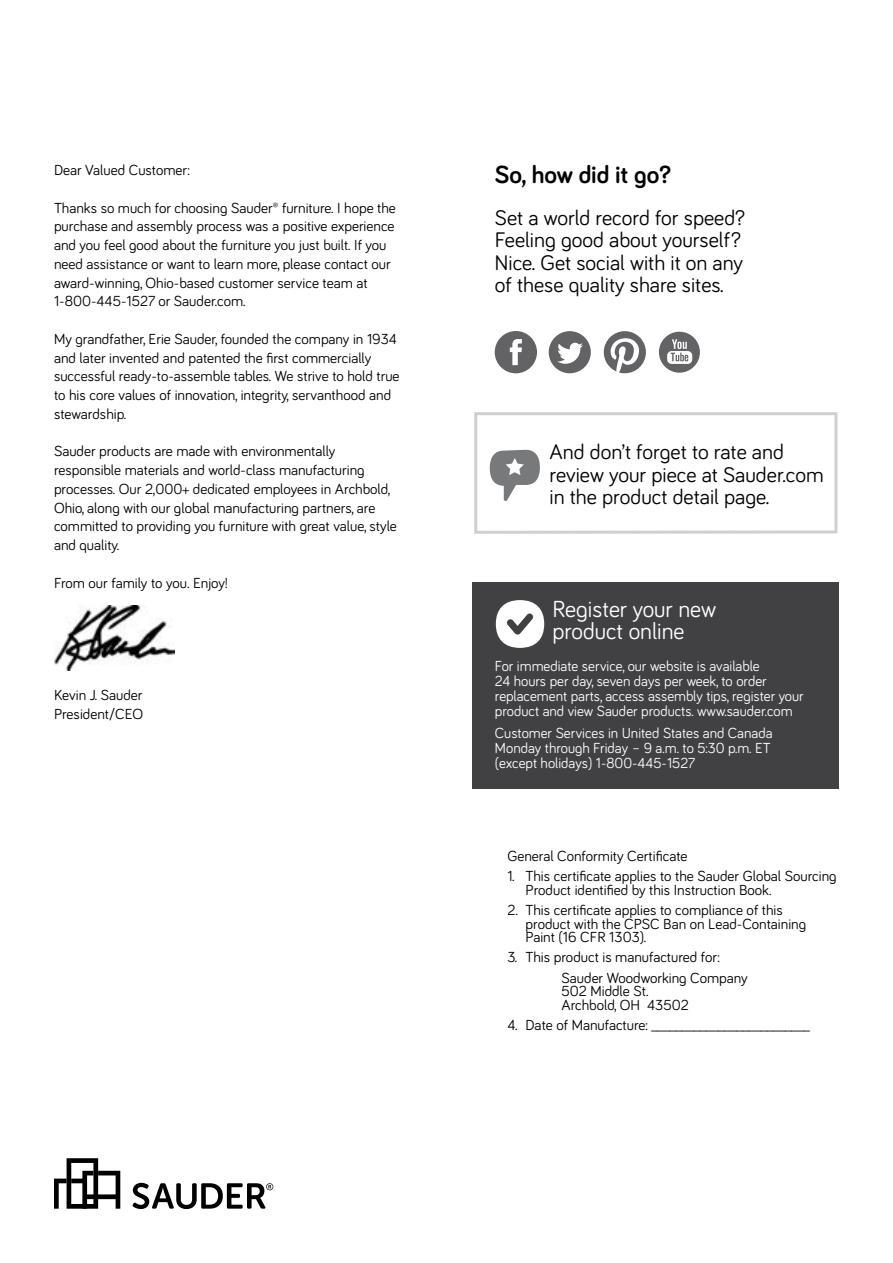
<style>
.page{position:relative;width:893px;height:1263px;background:#fff}
.page>*{position:absolute;margin:0;border:0;box-sizing:border-box;transform-origin:0 0}
.t1{font:700 25.5px "Bariol";color:#000}
.t2{font:24px/22.5px "Bariol";color:#fff}
.t3{font:21.75px/22.5px "Bariol";color:#000}
.t4{font:15px/18.8px "Bariol";color:#000}
.t5{font:15px/15px "Bariol";color:#fff}
</style>
<div class="page">
<div style="left:473px;top:583px;width:366px;height:206px;background:#414042"></div>
<svg style="left:54px;top:1158px;width:66px;height:51px"></svg>
<svg style="left:132px;top:1183px;width:141px;height:26px"></svg>
<img style="left:54px;top:605px;width:121px;height:66px">
<svg style="left:490px;top:450px;width:50px;height:51px"></svg>
<div style="left:474px;top:412px;width:363px;height:122px;border:3px solid #cdcfd0"></div>
<svg style="left:659px;top:332px;width:41px;height:41px"></svg>
<svg style="left:549px;top:331px;width:42px;height:42px"></svg>
<svg style="left:604px;top:331px;width:42px;height:42px"></svg>
<svg style="left:495px;top:331px;width:42px;height:42px"></svg>
<p class="t4" style="left:54px;top:160px;width:137px">Dear Valued Customer:</p>
<p class="t4" style="left:54px;top:198px;width:343px">Thanks so much for choosing Sauder® furniture. I hope the purchase and assembly process was a positive experience and you feel good about the furniture you just built. If you need assistance or want to learn more, please contact our award-winning, Ohio-based customer service team at 1-800-445-1527 or Sauder.com.</p>
<p class="t4" style="left:54px;top:329px;width:347px">My grandfather, Erie Sauder, founded the company in 1934 and later invented and patented the first commercially successful ready-to-assemble tables. We strive to hold true to his core values of innovation, integrity, servanthood and stewardship.</p>
<p class="t4" style="left:54px;top:441px;width:344px">Sauder products are made with environmentally responsible materials and world-class manufacturing processes. Our 2,000+ dedicated employees in Archbold, Ohio, along with our global manufacturing partners, are committed to providing you furniture with great value, style and quality.</p>
<p class="t4" style="left:54px;top:573px;width:176px">From our family to you. Enjoy!</p>
<p class="t4" style="left:54px;top:685px;width:91px">Kevin J. Sauder<br>President/CEO</p>
<h1 class="t1" style="left:495px;top:157px;width:177px">So, how did it go?</h1>
<h3 class="t3" style="left:495px;top:205px;width:252px">Set a world record for speed?<br>Feeling good about yourself?<br>Nice. Get social with it on any of these quality share sites.</h3>
<h3 class="t3" style="left:550px;top:439px;width:276px">And don’t forget to rate and review your piece at Sauder.com in the product detail page.</h3>
<h2 class="t2" style="left:552px;top:597px;width:165px">Register your new product online</h2>
<p class="t5" style="left:495px;top:658px;width:310px">For immediate service, our website is available<br>24 hours per day, seven days per week, to order replacement parts, access assembly tips, register your product and view Sauder products. www.sauder.com</p>
<p class="t5" style="left:495px;top:724px;width:279px">Customer Services in United States and Canada<br>Monday through Friday – 9 a.m. to 5:30 p.m. ET (except holidays) 1-800-445-1527</p>
<p class="t4" style="left:507px;top:846px;width:182px">General Conformity Certificate</p>
<p class="t4" style="left:525px;top:869px;width:313px;line-height:13.5px;text-indent:-18px">1. This certificate applies to the Sauder Global Sourcing<br>Product identified by this Instruction Book.</p>
<p class="t4" style="left:525px;top:902px;width:282px;line-height:13.5px;text-indent:-18px">2. This certificate applies to compliance of this product with the CPSC Ban on Lead-Containing<br>Paint (16 CFR 1303).</p>
<p class="t4" style="left:561px;top:946px;width:188px;line-height:20.2px;text-indent:-54px">3. This product is manufactured for:<br>Sauder Woodworking Company</p>
<p class="t4" style="left:561px;top:983px;width:129px;line-height:13.5px">502 Middle St.<br>Archbold, OH 43502</p>
<p class="t4" style="left:507px;top:1015px;width:304px">4. Date of Manufacture: __________________________</p>
</div>
